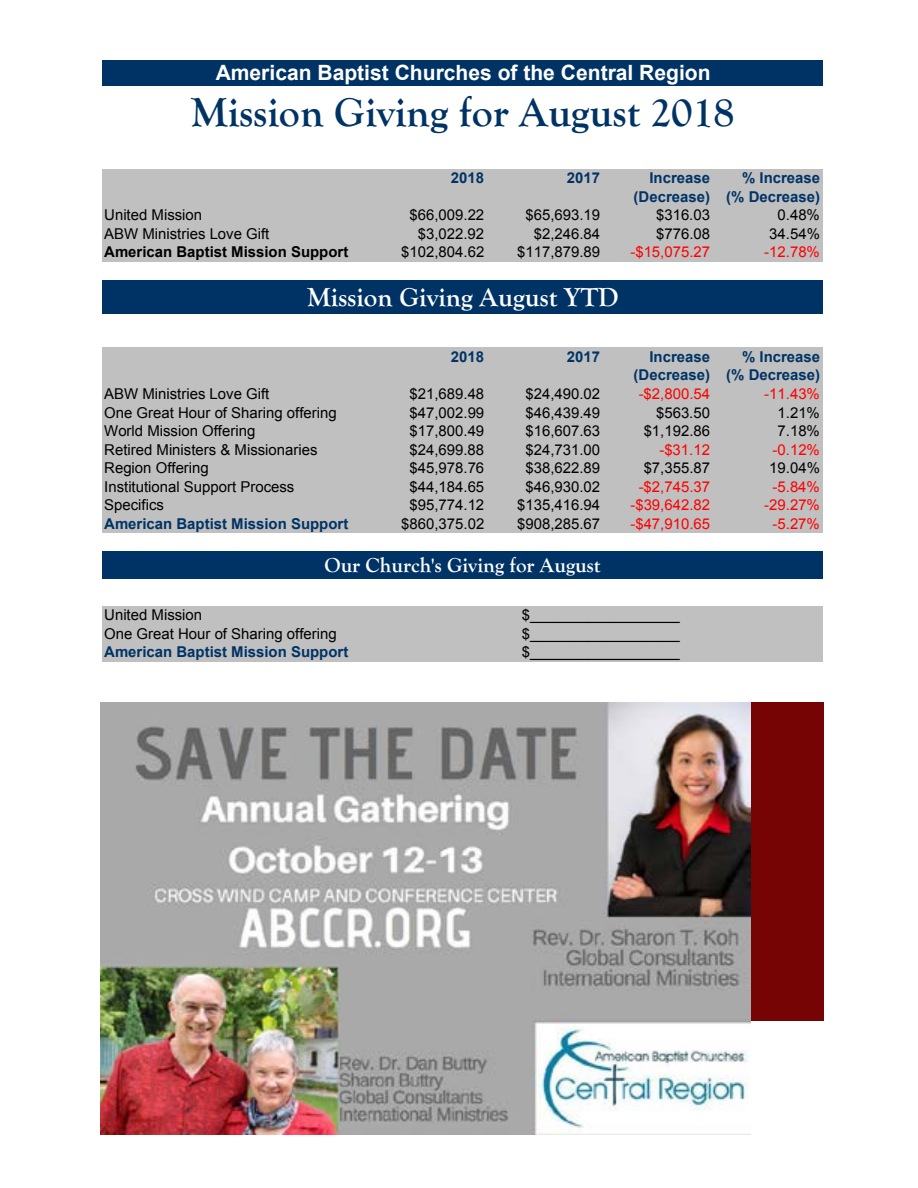
<style>
.page{position:relative;width:918px;height:1188px;background:#fff}
.page>*{position:absolute;margin:0;border:0;box-sizing:border-box;transform-origin:0 0}
.t1{font:700 42px "Goudy Old Style T";color:#003365}
.t2{font:700 27px "Goudy Old Style T";color:#fff}
.t3{font:700 21px "Arial";color:#fff}
.t4{font:700 21px "Goudy Old Style T";color:#fff}
.t5{font:15px "Arial";color:#000}
.t6{font:700 15px/18.6px "Arial";color:#003365;text-align:right}
.t7{font:15px "Arial";color:#f00}
.t8{font:700 15px "Arial";color:#000}
</style>
<div class="page">
<div style="left:102px;top:60px;width:721px;height:25px;background:#003365"></div>
<div style="left:102px;top:169px;width:721px;height:93px;background:#c0c0c0"></div>
<div style="left:102px;top:280px;width:721px;height:34px;background:#003365"></div>
<div style="left:102px;top:348px;width:721px;height:185px;background:#c0c0c0"></div>
<div style="left:102px;top:552px;width:721px;height:27px;background:#003365"></div>
<div style="left:102px;top:606px;width:721px;height:56px;background:#c0c0c0"></div>
<img style="left:100px;top:702px;width:650px;height:432px">
<div style="left:751px;top:702px;width:73px;height:319px;background:#760405"></div>
<h3 class="t3" style="left:216px;top:58px;width:497px">American Baptist Churches of the Central Region</h3>
<h1 class="t1" style="left:191px;top:89px;width:545px">Mission Giving for August 2018</h1>
<p class="t6" style="left:634px;top:169px;width:188px">% Increase<br>(Decrease) (% Decrease)</p>
<p class="t6" style="left:451px;top:169px;width:35px">2018</p>
<p class="t6" style="left:567px;top:169px;width:35px">2017</p>
<p class="t6" style="left:649px;top:169px;width:62px">Increase</p>
<p class="t5" style="left:104px;top:205px;width:99px">United Mission</p>
<p class="t5" style="left:410px;top:205px;width:76px">$66,009.22</p>
<p class="t5" style="left:525px;top:205px;width:76px">$65,693.19</p>
<p class="t5" style="left:656px;top:205px;width:55px">$316.03</p>
<p class="t5" style="left:778px;top:205px;width:44px">0.48%</p>
<p class="t5" style="left:104px;top:224px;width:167px">ABW Ministries Love Gift</p>
<p class="t5" style="left:418px;top:224px;width:68px">$3,022.92</p>
<p class="t5" style="left:534px;top:224px;width:68px">$2,246.84</p>
<p class="t5" style="left:656px;top:224px;width:55px">$776.08</p>
<p class="t5" style="left:769px;top:224px;width:52px">34.54%</p>
<p class="t8" style="left:104px;top:242px;width:246px">American Baptist Mission Support</p>
<p class="t5" style="left:401px;top:242px;width:85px">$102,804.62</p>
<p class="t5" style="left:517px;top:242px;width:85px">$117,879.89</p>
<p class="t7" style="left:630px;top:242px;width:81px">-$15,075.27</p>
<p class="t7" style="left:764px;top:242px;width:57px">-12.78%</p>
<h2 class="t2" style="left:307px;top:282px;width:313px">Mission Giving August YTD</h2>
<p class="t6" style="left:634px;top:348px;width:188px">% Increase<br>(Decrease) (% Decrease)</p>
<p class="t6" style="left:451px;top:348px;width:35px">2018</p>
<p class="t6" style="left:567px;top:348px;width:35px">2017</p>
<p class="t6" style="left:649px;top:348px;width:62px">Increase</p>
<p class="t5" style="left:104px;top:384px;width:167px">ABW Ministries Love Gift</p>
<p class="t5" style="left:410px;top:384px;width:76px">$21,689.48</p>
<p class="t5" style="left:525px;top:384px;width:76px">$24,490.02</p>
<p class="t7" style="left:639px;top:384px;width:73px">-$2,800.54</p>
<p class="t7" style="left:764px;top:384px;width:57px">-11.43%</p>
<p class="t5" style="left:104px;top:402px;width:234px">One Great Hour of Sharing offering</p>
<p class="t5" style="left:410px;top:402px;width:76px">$47,002.99</p>
<p class="t5" style="left:525px;top:402px;width:76px">$46,439.49</p>
<p class="t5" style="left:656px;top:402px;width:55px">$563.50</p>
<p class="t5" style="left:778px;top:402px;width:44px">1.21%</p>
<p class="t5" style="left:104px;top:421px;width:153px">World Mission Offering</p>
<p class="t5" style="left:410px;top:421px;width:76px">$17,800.49</p>
<p class="t5" style="left:525px;top:421px;width:76px">$16,607.63</p>
<p class="t5" style="left:644px;top:421px;width:68px">$1,192.86</p>
<p class="t5" style="left:778px;top:421px;width:44px">7.18%</p>
<p class="t5" style="left:104px;top:440px;width:215px">Retired Ministers &amp; Missionaries</p>
<p class="t5" style="left:410px;top:440px;width:76px">$24,699.88</p>
<p class="t5" style="left:525px;top:440px;width:76px">$24,731.00</p>
<p class="t7" style="left:659px;top:440px;width:52px">-$31.12</p>
<p class="t7" style="left:773px;top:440px;width:49px">-0.12%</p>
<p class="t5" style="left:104px;top:458px;width:106px">Region Offering</p>
<p class="t5" style="left:410px;top:458px;width:76px">$45,978.76</p>
<p class="t5" style="left:525px;top:458px;width:76px">$38,622.89</p>
<p class="t5" style="left:644px;top:458px;width:68px">$7,355.87</p>
<p class="t5" style="left:769px;top:458px;width:52px">19.04%</p>
<p class="t5" style="left:104px;top:477px;width:192px">Institutional Support Process</p>
<p class="t5" style="left:410px;top:477px;width:76px">$44,184.65</p>
<p class="t5" style="left:525px;top:477px;width:76px">$46,930.02</p>
<p class="t7" style="left:639px;top:477px;width:73px">-$2,745.37</p>
<p class="t7" style="left:773px;top:477px;width:49px">-5.84%</p>
<p class="t5" style="left:104px;top:495px;width:61px">Specifics</p>
<p class="t5" style="left:410px;top:495px;width:76px">$95,774.12</p>
<p class="t5" style="left:517px;top:495px;width:85px">$135,416.94</p>
<p class="t7" style="left:630px;top:495px;width:81px">-$39,642.82</p>
<p class="t7" style="left:764px;top:495px;width:57px">-29.27%</p>
<p class="t6" style="left:104px;top:515px;width:246px">American Baptist Mission Support</p>
<p class="t5" style="left:401px;top:514px;width:85px">$860,375.02</p>
<p class="t5" style="left:517px;top:514px;width:85px">$908,285.67</p>
<p class="t7" style="left:630px;top:514px;width:81px">-$47,910.65</p>
<p class="t7" style="left:773px;top:514px;width:49px">-5.27%</p>
<p class="t5" style="left:104px;top:605px;width:99px">United Mission</p>
<h3 class="t4" style="left:324px;top:553px;width:278px">Our Church's Giving for August</h3>
<p class="t5" style="left:522px;top:605px;width:159px">$__________________</p>
<p class="t5" style="left:104px;top:624px;width:234px">One Great Hour of Sharing offering</p>
<p class="t6" style="left:104px;top:643px;width:246px">American Baptist Mission Support</p>
<p class="t5" style="left:522px;top:624px;width:159px">$__________________</p>
<p class="t5" style="left:522px;top:642px;width:159px">$__________________</p>
</div>
